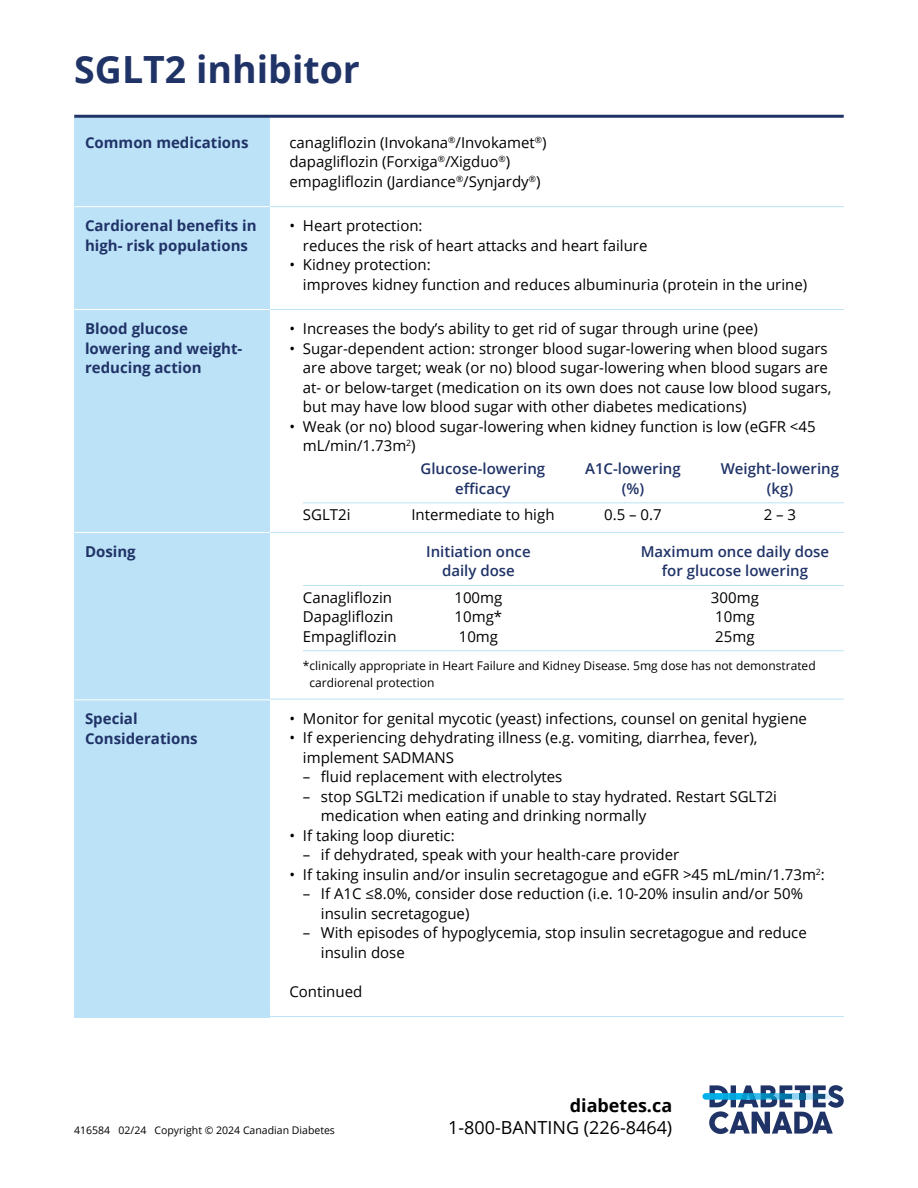
<style>
.page{position:relative;width:918px;height:1188px;background:#fff}
.page>*{position:absolute;margin:0;border:0;box-sizing:border-box;transform-origin:0 0}
.t1{font:700 37.5px "Open Sans";color:#203367}
.t2{font:18px "Open Sans";color:#000}
.t3{font:700 18px "Open Sans";color:#000}
.t4{font:15px/19.5px "Open Sans";color:#000}
.t5{font:700 15px/19.5px "Open Sans";color:#203367}
.t6{font:600 15px "Open Sans";color:#203367}
.t7{font:12px/16.5px "Open Sans";color:#000}
.t8{font:10.5px "Open Sans";color:#000}
</style>
<div class="page">
<div style="left:74px;top:117px;width:196px;height:900px;background:#bce2f8"></div>
<hr style="left:74px;top:115px;width:770px;height:3px;background:#203367">
<hr style="left:262px;top:1016px;width:582px;height:1px;background:#bce2f8">
<hr style="left:262px;top:699px;width:582px;height:1px;background:#bce2f8">
<hr style="left:74px;top:699px;width:196px;height:1px;background:#fff">
<hr style="left:303px;top:650px;width:541px;height:1px;background:#bce2f8">
<hr style="left:303px;top:585px;width:541px;height:1px;background:#bce2f8">
<hr style="left:262px;top:532px;width:582px;height:1px;background:#bce2f8">
<hr style="left:74px;top:532px;width:196px;height:1px;background:#fff">
<hr style="left:303px;top:502px;width:541px;height:1px;background:#bce2f8">
<hr style="left:262px;top:309px;width:582px;height:1px;background:#bce2f8">
<hr style="left:74px;top:309px;width:196px;height:1px;background:#fff">
<hr style="left:262px;top:206px;width:582px;height:1px;background:#bce2f8">
<hr style="left:74px;top:206px;width:196px;height:1px;background:#fff">
<img style="left:703px;top:1093px;width:6px;height:7px">
<svg style="left:709px;top:1085px;width:135px;height:49px"></svg>
<h1 class="t1" style="left:74px;top:43px;width:287px">SGLT2 inhibitor</h1>
<p class="t5" style="left:85px;top:132px;width:165px">Common medications</p>
<p class="t4" style="left:289px;top:132px;width:259px">canagliflozin (Invokana<sup>®</sup>/Invokamet<sup>®</sup>) dapagliflozin (Forxiga<sup>®</sup>/Xigduo<sup>®</sup>) empagliflozin (Jardiance<sup>®</sup>/Synjardy<sup>®</sup>)</p>
<p class="t5" style="left:85px;top:216px;width:173px">Cardiorenal benefits in high- risk populations</p>
<p class="t4" style="left:303px;top:216px;width:346px;text-indent:-14px">• Heart protection:<br>reduces the risk of heart attacks and heart failure</p>
<p class="t4" style="left:303px;top:255px;width:506px;text-indent:-14px">• Kidney protection:<br>improves kidney function and reduces albuminuria (protein in the urine)</p>
<p class="t5" style="left:85px;top:318px;width:159px">Blood glucose lowering and weight&shy;reducing action</p>
<p class="t4" style="left:289px;top:318px;width:470px">• Increases the body’s ability to get rid of sugar through urine (pee)</p>
<p class="t4" style="left:303px;top:338px;width:530px;text-indent:-14px">• Sugar-dependent action: stronger blood sugar-lowering when blood sugars are above target; weak (or no) blood sugar-lowering when blood sugars are at- or below-target (medication on its own does not cause low blood sugars, but may have low blood sugar with other diabetes medications)</p>
<p class="t4" style="left:303px;top:416px;width:514px;text-indent:-14px">• Weak (or no) blood sugar-lowering when kidney function is low (eGFR &lt;45 mL/min/1.73m<sup>2</sup>)</p>
<p class="t6" style="left:421px;top:458px;width:126px">Glucose-lowering</p>
<p class="t6" style="left:585px;top:458px;width:97px">A1C-lowering</p>
<p class="t6" style="left:721px;top:458px;width:120px">Weight-lowering</p>
<p class="t6" style="left:455px;top:478px;width:57px">efficacy</p>
<p class="t6" style="left:622px;top:478px;width:24px">(%)</p>
<p class="t6" style="left:767px;top:478px;width:28px">(kg)</p>
<p class="t4" style="left:303px;top:504px;width:49px">SGLT2i</p>
<p class="t4" style="left:411px;top:504px;width:145px">Intermediate to high</p>
<p class="t4" style="left:604px;top:504px;width:59px">0.5 – 0.7</p>
<p class="t4" style="left:764px;top:504px;width:34px">2 – 3</p>
<p class="t5" style="left:85px;top:541px;width:52px">Dosing</p>
<p class="t6" style="left:426px;top:541px;width:106px">Initiation once</p>
<p class="t6" style="left:641px;top:541px;width:190px">Maximum once daily dose</p>
<p class="t6" style="left:442px;top:560px;width:74px">daily dose</p>
<p class="t6" style="left:662px;top:560px;width:148px">for glucose lowering</p>
<p class="t4" style="left:303px;top:587px;width:91px">Canagliflozin</p>
<p class="t4" style="left:454px;top:587px;width:49px">100mg</p>
<p class="t4" style="left:711px;top:587px;width:49px">300mg</p>
<p class="t4" style="left:303px;top:607px;width:92px">Dapagliflozin</p>
<p class="t4" style="left:455px;top:607px;width:49px">10mg*</p>
<p class="t4" style="left:715px;top:607px;width:41px">10mg</p>
<p class="t4" style="left:303px;top:626px;width:95px">Empagliflozin</p>
<p class="t4" style="left:459px;top:626px;width:41px">10mg</p>
<p class="t4" style="left:715px;top:626px;width:41px">25mg</p>
<p class="t7" style="left:310px;top:657px;width:508px;text-indent:-7px">*clinically appropriate in Heart Failure and Kidney Disease. 5mg dose has not demonstrated cardiorenal protection</p>
<h5 class="t5" style="left:85px;top:709px;width:114px">Special<br>Considerations</h5>
<p class="t4" style="left:289px;top:708px;width:519px">• Monitor for genital mycotic (yeast) infections, counsel on genital hygiene</p>
<p class="t4" style="left:303px;top:728px;width:456px;text-indent:-14px">• If experiencing dehydrating illness (e.g. vomiting, diarrhea, fever), implement SADMANS</p>
<p class="t4" style="left:303px;top:767px;width:261px">– fluid replacement with electrolytes</p>
<p class="t4" style="left:321px;top:786px;width:458px;text-indent:-18px">– stop SGLT2i medication if unable to stay hydrated. Restart SGLT2i medication when eating and drinking normally</p>
<p class="t4" style="left:289px;top:825px;width:167px">• If taking loop diuretic:</p>
<p class="t4" style="left:303px;top:845px;width:378px">– if dehydrated, speak with your health-care provider</p>
<p class="t4" style="left:289px;top:864px;width:537px">• If taking insulin and/or insulin secretagogue and eGFR &gt;45 mL/min/1.73m<sup>2</sup>:</p>
<p class="t4" style="left:321px;top:884px;width:484px;text-indent:-18px">– If A1C ≤8.0%, consider dose reduction (i.e. 10-20% insulin and/or 50% insulin secretagogue)</p>
<p class="t4" style="left:321px;top:923px;width:487px;text-indent:-18px">– With episodes of hypoglycemia, stop insulin secretagogue and reduce insulin dose</p>
<p class="t4" style="left:289px;top:981px;width:74px">Continued</p>
<p class="t3" style="left:570px;top:1093px;width:104px">diabetes.ca</p>
<p class="t8" style="left:74px;top:1123px;width:262px">416584 02/24 Copyright © 2024 Canadian Diabetes</p>
<p class="t2" style="left:448px;top:1115px;width:226px">1-800-BANTING (226-8464)</p>
</div>
